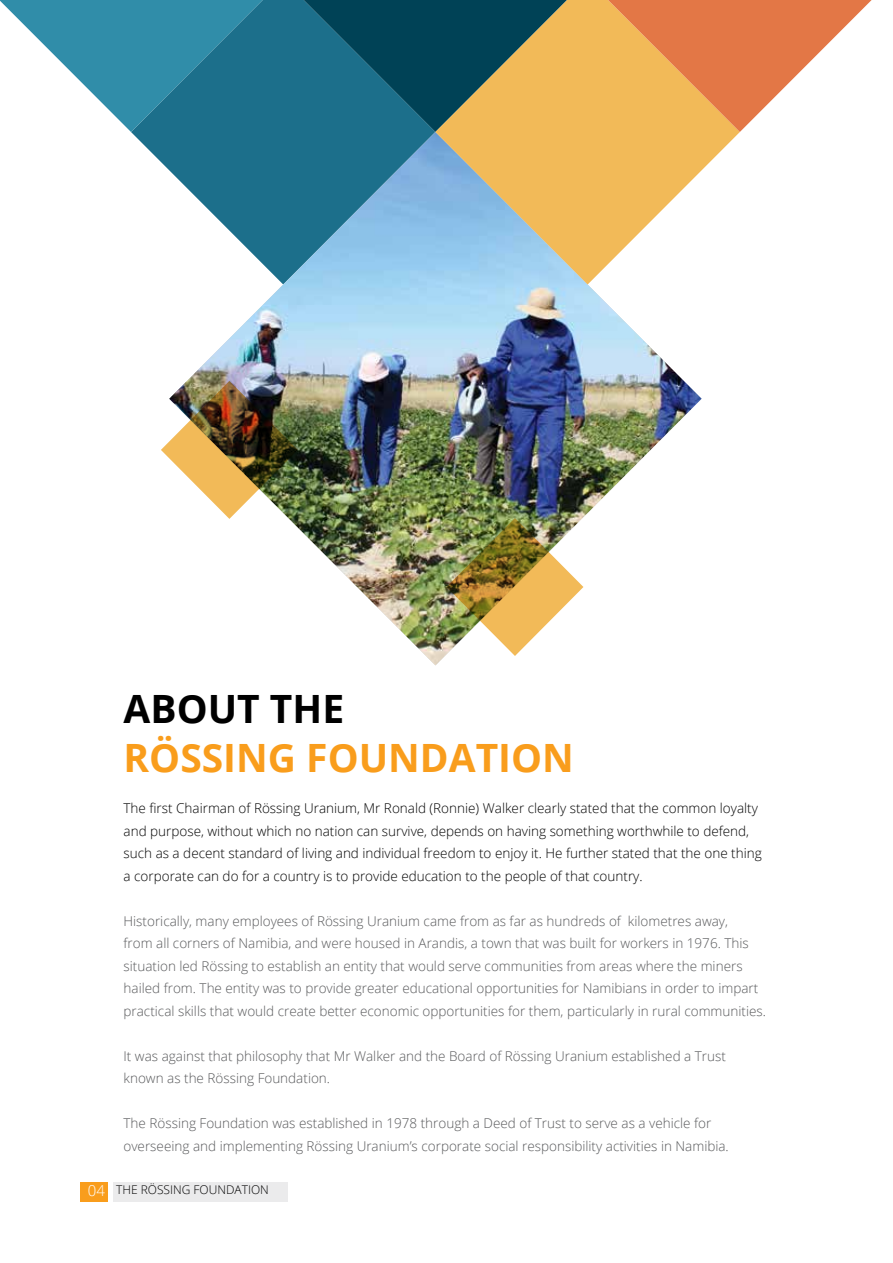
<style>
.page{position:relative;width:893px;height:1263px;background:#fff}
.page>*{position:absolute;margin:0;border:0;box-sizing:border-box;transform-origin:0 0}
.t1{font:700 39px "Open Sans";color:#f99d1c}
.t2{font:700 39px "Open Sans";color:#000}
.t3{font:300 13.5px/22.5px "Open Sans";color:#58595b}
.t4{font:300 13.5px/22.5px "Open Sans";color:#000}
.t5{font:300 12px "Open Sans";color:#000}
.s1{font-size:15px;color:#fff}
</style>
<div class="page">
<svg style="left:131px;top:0;width:173px;height:170px;background:#337e97"></svg>
<img style="left:169px;top:132px;width:533px;height:533px">
<svg style="left:0;top:0;width:263px;height:132px"></svg>
<svg style="left:304px;top:0;width:131px;height:132px;background:#0e5870"></svg>
<svg style="left:435px;top:0;width:305px;height:284px;fill:#f2ba58"></svg>
<svg style="left:608px;top:0;width:264px;height:132px"></svg>
<img style="left:446px;top:518px;width:137px;height:138px">
<img style="left:161px;top:381px;width:137px;height:138px">
<div style="left:81px;top:1182px;width:27px;height:20px;background:#f99d1c"></div>
<div style="left:114px;top:1182px;width:174px;height:20px;background:#ebebec"></div>
<h1 class="t2" style="left:124px;top:681px;width:222px">ABOUT THE</h1>
<h1 class="t1" style="left:124px;top:730px;width:452px">RÖSSING FOUNDATION</h1>
<p class="t4" style="left:124px;top:797px;width:640px">The first Chairman of Rössing Uranium, Mr Ronald (Ronnie) Walker clearly stated that the common loyalty and purpose, without which no nation can survive, depends on having something worthwhile to defend, such as a decent standard of living and individual freedom to enjoy it. He further stated that the one thing a corporate can do for a country is to provide education to the people of that country.</p>
<p class="t3" style="left:124px;top:909px;width:644px">Historically, many employees of Rössing Uranium came from as far as hundreds of kilometres away,<br>from all corners of Namibia, and were housed in Arandis, a town that was built for workers in 1976. This situation led Rössing to establish an entity that would serve communities from areas where the miners hailed from. The entity was to provide greater educational opportunities for Namibians in order to impart practical skills that would create better economic opportunities for them, particularly in rural communities.</p>
<p class="t3" style="left:124px;top:1044px;width:604px">It was against that philosophy that Mr Walker and the Board of Rössing Uranium established a Trust known as the Rössing Foundation.</p>
<p class="t3" style="left:124px;top:1112px;width:607px">The Rössing Foundation was established in 1978 through a Deed of Trust to serve as a vehicle for overseeing and implementing Rössing Uranium’s corporate social responsibility activities in Namibia.</p>
<p class="t5" style="left:88px;top:1181px;width:183px"><span class="s1">04</span> THE RÖSSING FOUNDATION</p>
</div>
